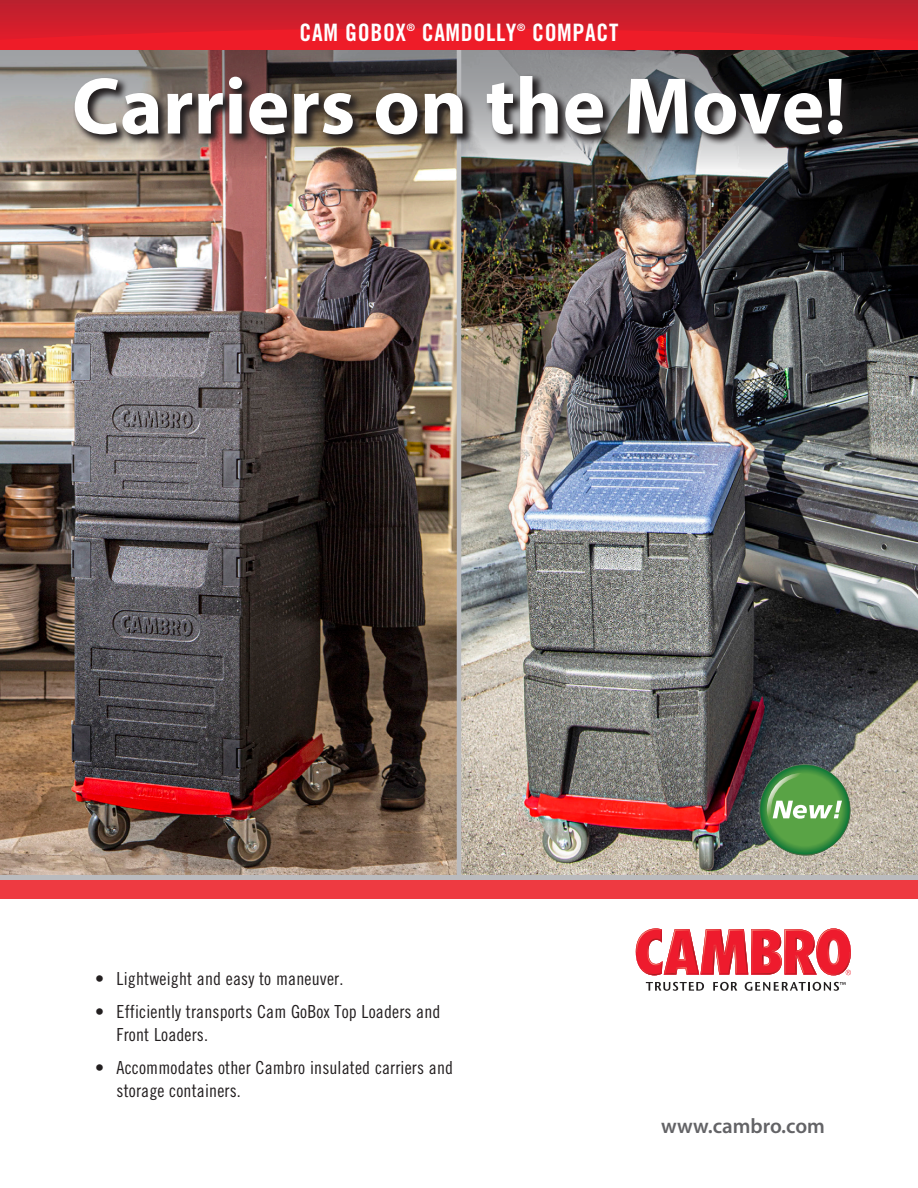
<style>
.page{position:relative;width:918px;height:1188px;background:#fff}
.page>*{position:absolute;margin:0;border:0;box-sizing:border-box;transform-origin:0 0}
.MP_SPEC_SHEET_HEADLI{font:700 81px "Myriad Pro";color:#fff}
.TG_SPEC_SHEET_WHITE{font:24px "Trade Gothic LT Std Bd Cn 20";letter-spacing:.025em;color:#fff}
.t1{font:600 21px "Myriad Pro";color:#636366}
.t2{font:18px/22.5px "Trade Gothic LT Std Cn 18";letter-spacing:.01em;color:#231f20}
.TG_SPEC_SHEET_WHITE-2{font:10.2px "Trade Gothic LT Std Bd Cn 20";color:#fff}
</style>
<div class="page">
<img style="left:0;top:169px;width:457px;height:706px">
<img style="left:461px;top:169px;width:457px;height:706px">
<img style="left:0;top:49px;width:918px;height:120px">
<hr style="left:457px;top:49px;width:4px;height:829px;background:#babbbe">
<div style="left:0;top:0;width:918px;height:49px;background:#ee1c28"></div>
<svg style="left:0;top:0;width:918px;height:40px"></svg>
<div style="left:0;top:875px;width:918px;height:24px;background:#ee3a41"></div>
<div style="left:0;top:875px;width:918px;height:5px;background:#babbbe"></div>
<svg style="left:646px;top:982px;width:58px;height:9px"></svg>
<svg style="left:713px;top:982px;width:24px;height:9px"></svg>
<svg style="left:745px;top:982px;width:101px;height:9px"></svg>
<svg style="left:636px;top:928px;width:215px;height:47px"></svg>
<svg style="left:760px;top:764px;width:90px;height:91px;background:#679d5f"></svg>
<svg style="left:73px;top:73px;width:781px;height:73px;background:#58514f"></svg>
<p class="TG_SPEC_SHEET_WHITE" style="left:300px;top:18px;width:108px">CAM GOBOX</p>
<p class="TG_SPEC_SHEET_WHITE-2" style="left:407px;top:21px;width:10px">®</p>
<p class="TG_SPEC_SHEET_WHITE" style="left:422px;top:18px;width:96px">CAMDOLLY</p>
<p class="TG_SPEC_SHEET_WHITE-2" style="left:517px;top:21px;width:10px">®</p>
<p class="TG_SPEC_SHEET_WHITE" style="left:532px;top:18px;width:88px">COMPACT</p>
<p class="MP_SPEC_SHEET_HEADLI" style="left:72px;top:53px;width:776px">Carriers on the Move!</p>
<p class="t2" style="left:95px;top:967px;width:250px">• Lightweight and easy to maneuver.</p>
<p class="t2" style="left:117px;top:1000px;width:325px;text-indent:-22px">• Efficiently transports Cam GoBox Top Loaders and<br>Front Loaders.</p>
<p class="t2" style="left:117px;top:1056px;width:338px;text-indent:-22px">• Accommodates other Cambro insulated carriers and storage containers.</p>
<p class="t1" style="left:661px;top:1112px;width:165px">www.cambro.com</p>
</div>
